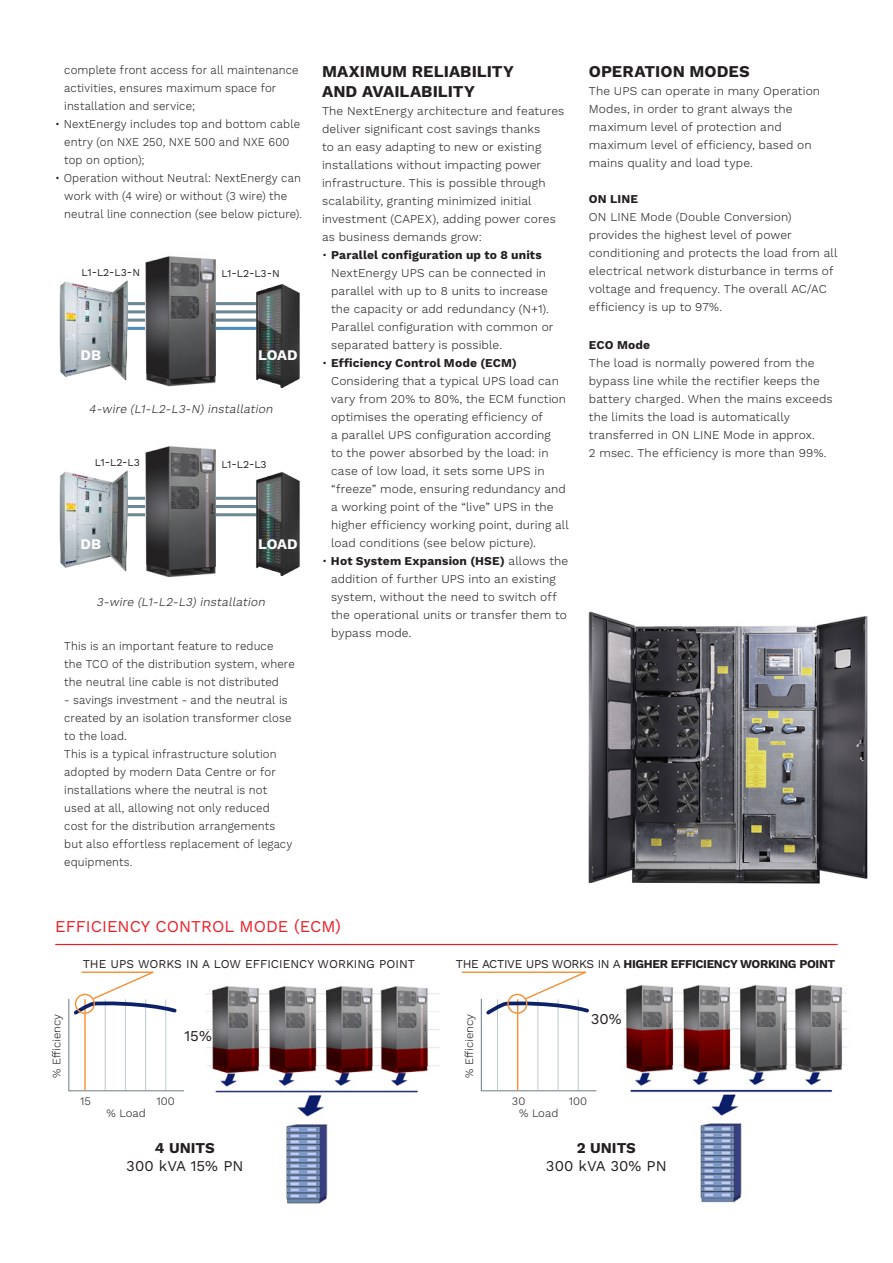
<style>
.page{position:relative;width:893px;height:1263px;background:#fff}
.page>*{position:absolute;margin:0;border:0;box-sizing:border-box;transform-origin:0 0}
.t1{font:700 16.5px "Work Sans";color:#231f20}
.t2{font:16.5px "Work Sans";color:#ee1d23}
.t3{font:15px "Work Sans";color:#231f20}
.t4{font:700 15px "Work Sans";color:#231f20}
.t5{font:700 14.7px "Work Sans";letter-spacing:-.01em;color:#fff}
.t6{font:300 12px/18px "Work Sans";letter-spacing:.01em;color:#231f20}
.t7{font:300 12px/18px "Work Sans";letter-spacing:.01em;color:#231f20;scale:.95 1}
.t8{font:700 12px "Work Sans";letter-spacing:-.03em;color:#231f20}
.t9{font:italic 300 12px "Work Sans";color:#231f20}
.t10{font:12px "Work Sans";color:#231f20}
.t11{font:300 11.4px "Work Sans";color:#231f20}
.t12{font:10.5px "Work Sans";color:#231f20}
.s1{font-weight:700}
.s2{font-weight:400}
</style>
<div class="page">
<hr style="left:107px;top:302px;width:72px;height:3px;background:#6c8895">
<hr style="left:107px;top:310px;width:72px;height:3px;background:#6c8895">
<hr style="left:107px;top:319px;width:72px;height:3px;background:#6c8895">
<hr style="left:107px;top:327px;width:72px;height:3px;background:#4c8dbc">
<hr style="left:187px;top:302px;width:72px;height:3px;background:#6c8895">
<hr style="left:187px;top:310px;width:72px;height:3px;background:#6c8895">
<hr style="left:187px;top:319px;width:72px;height:3px;background:#6c8895">
<hr style="left:187px;top:327px;width:72px;height:3px;background:#4c8dbc">
<img style="left:146px;top:256px;width:70px;height:131px">
<hr style="left:107px;top:497px;width:72px;height:3px;background:#6c8895">
<hr style="left:107px;top:505px;width:72px;height:3px;background:#6c8895">
<hr style="left:107px;top:513px;width:72px;height:3px;background:#6c8895">
<hr style="left:187px;top:497px;width:72px;height:3px;background:#6c8895">
<hr style="left:187px;top:505px;width:72px;height:3px;background:#6c8895">
<hr style="left:187px;top:513px;width:72px;height:3px;background:#6c8895">
<img style="left:146px;top:446px;width:70px;height:132px">
<img style="left:59px;top:280px;width:71px;height:101px">
<img style="left:228px;top:284px;width:72px;height:104px">
<img style="left:59px;top:470px;width:71px;height:102px">
<img style="left:228px;top:472px;width:72px;height:104px">
<hr style="left:55px;top:944px;width:783px;height:1px;background:#ee1d23">
<img style="left:206px;top:986px;width:234px;height:218px">
<img style="left:624px;top:985px;width:223px;height:218px">
<img style="left:588px;top:611px;width:280px;height:273px">
<svg style="left:68px;top:971px;width:116px;height:120px"></svg>
<div style="left:75px;top:994px;width:20px;height:20px;border:1px solid #f69038;border-radius:50%"></div>
<svg style="left:461px;top:971px;width:136px;height:120px"></svg>
<div style="left:507px;top:994px;width:20px;height:20px;border:1px solid #f69038;border-radius:50%"></div>
<p class="t7" style="left:64px;top:61px;width:248px">complete front access for all maintenance activities, ensures maximum space for installation and service;</p>
<p class="t7" style="left:64px;top:115px;width:250px;text-indent:-9px">• NextEnergy includes top and bottom cable entry (on NXE 250, NXE 500 and NXE 600 top on option);</p>
<p class="t7" style="left:64px;top:169px;width:252px;text-indent:-9px">• Operation without Neutral: NextEnergy can work with (4 wire) or without (3 wire) the neutral line connection (see below picture).</p>
<p class="t12" style="left:82px;top:266px;width:60px">L1-L2-L3-N</p>
<p class="t12" style="left:221px;top:267px;width:60px">L1-L2-L3-N</p>
<p class="t5" style="left:81px;top:347px;width:22px">DB</p>
<p class="t5" style="left:258px;top:347px;width:41px">LOAD</p>
<p class="t9" style="left:89px;top:402px;width:188px">4-wire (L1-L2-L3-N) installation</p>
<p class="t12" style="left:95px;top:456px;width:47px">L1-L2-L3</p>
<p class="t12" style="left:221px;top:458px;width:47px">L1-L2-L3</p>
<p class="t5" style="left:81px;top:535px;width:22px">DB</p>
<p class="t5" style="left:258px;top:535px;width:41px">LOAD</p>
<p class="t9" style="left:97px;top:595px;width:173px">3-wire (L1-L2-L3) installation</p>
<p class="t7" style="left:64px;top:637px;width:244px">This is an important feature to reduce<br>the TCO of the distribution system, where the neutral line cable is not distributed</p>
<p class="t7" style="left:64px;top:691px;width:241px">- savings investment - and the neutral is created by an isolation transformer close to the load.</p>
<p class="t7" style="left:64px;top:745px;width:241px">This is a typical infrastructure solution adopted by modern Data Centre or for installations where the neutral is not used at all, allowing not only reduced cost for the distribution arrangements but also effortless replacement of legacy equipments.</p>
<p class="t1" style="left:322px;top:62px;width:193px">MAXIMUM RELIABILITY</p>
<p class="t1" style="left:322px;top:82px;width:154px">AND AVAILABILITY</p>
<p class="t6" style="left:322px;top:103px;width:244px">The NextEnergy architecture and features deliver significant cost savings thanks<br>to an easy adapting to new or existing installations without impacting power infrastructure. This is possible through scalability, granting minimized initial investment (CAPEX), adding power cores as business demands grow:</p>
<p class="t6" style="left:331px;top:247px;width:224px;text-indent:-9px">• <span class="s1">Parallel configuration up to 8 units </span>NextEnergy UPS can be connected in parallel with up to 8 units to increase the capacity or add redundancy (N+1).<br>Parallel configuration with common or separated battery is possible.</p>
<p class="t6" style="left:331px;top:355px;width:239px;text-indent:-9px">• <span class="s1">Efficiency Control Mode (ECM)<br></span>Considering that a typical UPS load can vary from 20% to 80%, the ECM function optimises the operating efficiency of<br>a parallel UPS configuration according<br>to the power absorbed by the load: in case of low load, it sets some UPS in “freeze” mode, ensuring redundancy and a working point of the “live” UPS in the higher efficiency working point, during all load conditions (see below picture).</p>
<p class="t6" style="left:331px;top:553px;width:239px;text-indent:-9px">• <span class="s1">Hot System Expansion (HSE)</span> allows the addition of further UPS into an existing system, without the need to switch off the operational units or transfer them to bypass mode.</p>
<p class="t2" style="left:55px;top:917px;width:287px">EFFICIENCY CONTROL MODE (ECM)</p>
<p class="t1" style="left:589px;top:62px;width:163px">OPERATION MODES</p>
<p class="t6" style="left:589px;top:83px;width:233px">The UPS can operate in many Operation Modes, in order to grant always the maximum level of protection and maximum level of efficiency, based on mains quality and load type.</p>
<p class="t8" style="left:589px;top:192px;width:51px">ON LINE</p>
<p class="t6" style="left:589px;top:209px;width:250px">ON LINE Mode (Double Conversion) provides the highest level of power conditioning and protects the load from all electrical network disturbance in terms of voltage and frequency. The overall AC/AC efficiency is up to 97%.</p>
<p class="t8" style="left:589px;top:338px;width:63px">ECO Mode</p>
<p class="t6" style="left:589px;top:355px;width:245px">The load is normally powered from the bypass line while the rectifier keeps the battery charged. When the mains exceeds the limits the load is automatically transferred in ON LINE Mode in approx.<br>2 msec. The efficiency is more than 99%.</p>
<p class="t10" style="left:83px;top:956px;width:334px">THE UPS WORKS IN A LOW EFFICIENCY WORKING POINT</p>
<p class="t8" style="left:456px;top:957px;width:381px"><span class="s2">THE ACTIVE UPS WORKS IN A</span> HIGHER EFFICIENCY WORKING POINT</p>
<p class="t11" style="left:50px;top:1078px;width:66px;rotate:-90deg">% Efficiency</p>
<p class="t3" style="left:184px;top:1027px;width:29px">15%</p>
<p class="t11" style="left:80px;top:1094px;width:12px">15</p>
<p class="t11" style="left:156px;top:1094px;width:20px">100</p>
<p class="t11" style="left:107px;top:1106px;width:41px">% Load</p>
<p class="t4" style="left:155px;top:1139px;width:61px">4 UNITS</p>
<p class="t3" style="left:126px;top:1157px;width:119px">300 kVA 15% PN</p>
<p class="t11" style="left:462px;top:1078px;width:66px;rotate:-90deg">% Efficiency</p>
<p class="t3" style="left:591px;top:1010px;width:32px">30%</p>
<p class="t11" style="left:512px;top:1094px;width:15px">30</p>
<p class="t11" style="left:569px;top:1094px;width:20px">100</p>
<p class="t11" style="left:519px;top:1106px;width:41px">% Load</p>
<p class="t4" style="left:577px;top:1139px;width:61px">2 UNITS</p>
<p class="t3" style="left:546px;top:1157px;width:122px">300 kVA 30% PN</p>
</div>
